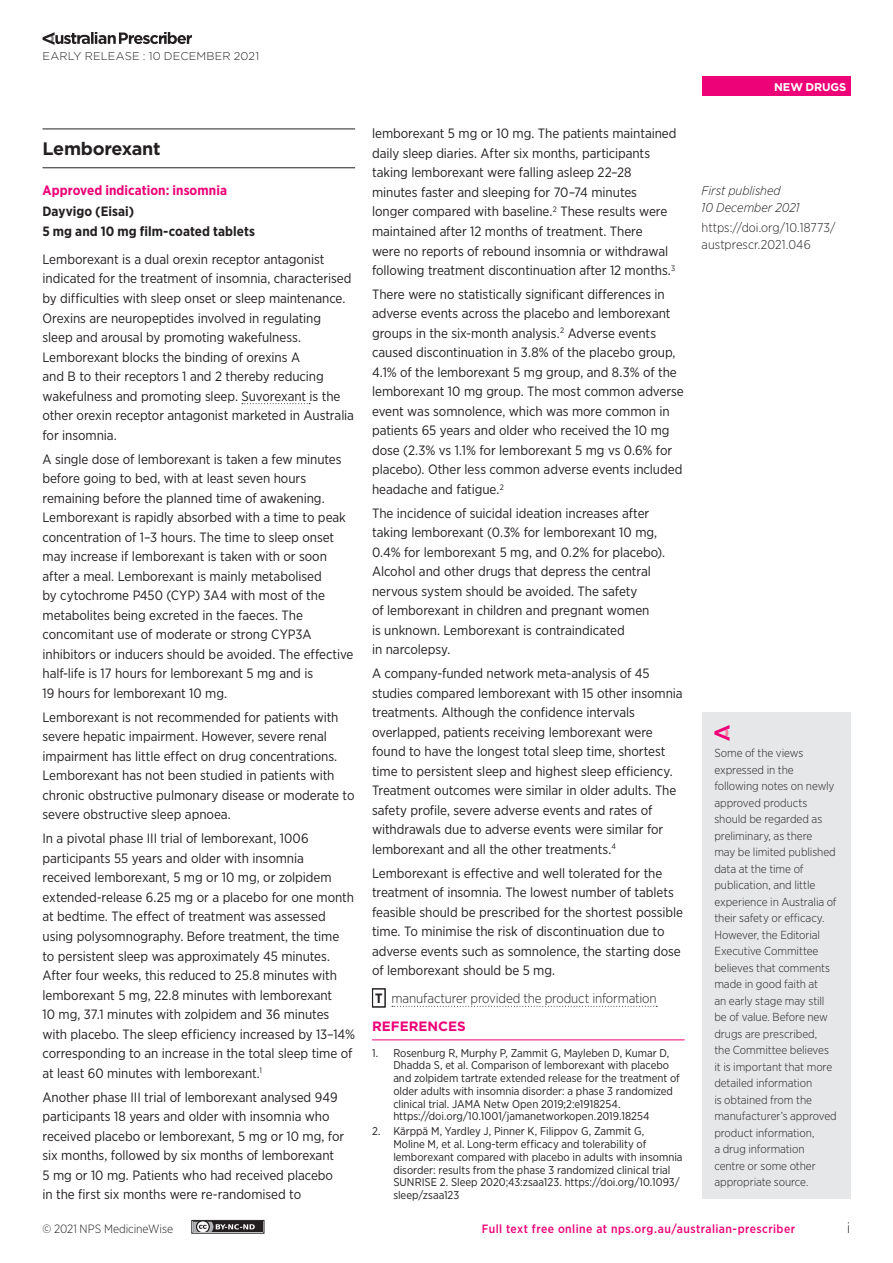
<style>
.page{position:relative;width:893px;height:1263px;background:#fff}
.page>*{position:absolute;margin:0;border:0;box-sizing:border-box;transform-origin:0 0}
.New_Drug_Name{font:700 18px "Gotham";letter-spacing:-.015em;color:#231f20}
.t1{font:300 15px "Gotham";color:#231f20}
.Body_Text{font:13.5px/19.5px "Gotham Narrow";letter-spacing:-.005em;color:#231f20}
.New_Drug_Details{font:700 13.5px "Gotham Narrow";letter-spacing:.005em;color:#231f20}
.T{font:300 13.5px "Gotham Narrow";letter-spacing:-.01em;color:#231f20}
.New_Drug_Indication{font:700 13.5px "Gotham Narrow";letter-spacing:.005em;color:#ed0277}
.New_Drug_References{font:700 13.5px "Gotham";color:#ed0277}
.TT{font:700 13.5px "Gotham Narrow";color:#231f20}
.DOI_Citation_OF{font:300 12.75px/16.5px "Gotham Narrow";color:#231f20}
.Citation_OF{font:italic 300 12.75px/16.5px "Gotham Narrow";color:#231f20}
.t2{font:500 12px "Gotham Narrow";letter-spacing:.035em;color:#ed0277}
.t3{font:300 12px "Gotham Narrow";letter-spacing:-.005em;color:#231f20}
.New_Drugs_Intro{font:300 11.7px/16.5px "Gotham Narrow";letter-spacing:-.005em;color:#231f20}
.References_Text{font:11.25px/12.8px "Gotham Narrow";letter-spacing:-.005em;color:#231f20}
.t4{font:300 11.25px "Gotham";letter-spacing:.015em;color:#231f20}
.t5{font:700 11.25px "Gotham";letter-spacing:-.015em;color:#fff}
</style>
<div class="page">
<svg style="left:43px;top:32px;width:149px;height:13px"></svg>
<div style="left:702px;top:77px;width:148px;height:19px;background:#ed0277"></div>
<div style="left:191px;top:1220px;width:73px;height:13px;border:1px solid #231f20"></div>
<div style="left:193px;top:1222px;width:70px;height:10px;background:#231f20"></div>
<svg style="left:193px;top:1222px;width:62px;height:10px"></svg>
<hr style="left:43px;top:129px;width:312px;height:1px;background:#231f20">
<hr style="left:43px;top:167px;width:312px;height:1px;background:#231f20">
<svg style="left:242px;top:403px;width:68px;height:1px"></svg>
<svg style="left:392px;top:1006px;width:265px;height:1px"></svg>
<hr style="left:372px;top:1039px;width:313px;height:1px;background:#ed0277">
<div style="left:372px;top:988px;width:14px;height:19px;border:1px solid #231f20"></div>
<div style="left:702px;top:712px;width:148px;height:487px;background:#e6e7e9"></div>
<svg style="left:714px;top:725px;width:15px;height:16px"></svg>
<p class="t4" style="left:43px;top:48px;width:218px">EARLY RELEASE : 10 DECEMBER 2021</p>
<p class="New_Drug_Name" style="left:43px;top:136px;width:120px">Lemborexant</p>
<p class="New_Drug_Indication" style="left:43px;top:181px;width:186px">Approved indication: insomnia</p>
<p class="New_Drug_Details" style="left:43px;top:203px;width:93px">Dayvigo (Eisai)</p>
<p class="New_Drug_Details" style="left:43px;top:222px;width:214px">5 mg and 10 mg film-coated tablets</p>
<p class="Body_Text" style="left:43px;top:249px;width:313px">Lemborexant is a dual orexin receptor antagonist indicated for the treatment of insomnia, characterised by difficulties with sleep onset or sleep maintenance.<br>Orexins are neuropeptides involved in regulating sleep and arousal by promoting wakefulness.<br>Lemborexant blocks the binding of orexins A<br>and B to their receptors 1 and 2 thereby reducing wakefulness and promoting sleep. Suvorexant is the other orexin receptor antagonist marketed in Australia for insomnia.</p>
<p class="Body_Text" style="left:43px;top:449px;width:312px">A single dose of lemborexant is taken a few minutes before going to bed, with at least seven hours remaining before the planned time of awakening.<br>Lemborexant is rapidly absorbed with a time to peak concentration of 1–3 hours. The time to sleep onset may increase if lemborexant is taken with or soon after a meal. Lemborexant is mainly metabolised<br>by cytochrome P450 (CYP) 3A4 with most of the metabolites being excreted in the faeces. The concomitant use of moderate or strong CYP3A inhibitors or inducers should be avoided. The effective half-life is 17 hours for lemborexant 5 mg and is<br>19 hours for lemborexant 10 mg.</p>
<p class="Body_Text" style="left:43px;top:707px;width:313px">Lemborexant is not recommended for patients with severe hepatic impairment. However, severe renal impairment has little effect on drug concentrations.<br>Lemborexant has not been studied in patients with chronic obstructive pulmonary disease or moderate to severe obstructive sleep apnoea.</p>
<p class="Body_Text" style="left:43px;top:828px;width:314px">In a pivotal phase III trial of lemborexant, 1006 participants 55 years and older with insomnia received lemborexant, 5 mg or 10 mg, or zolpidem extended-release 6.25 mg or a placebo for one month at bedtime. The effect of treatment was assessed using polysomnography. Before treatment, the time<br>to persistent sleep was approximately 45 minutes.<br>After four weeks, this reduced to 25.8 minutes with lemborexant 5 mg, 22.8 minutes with lemborexant<br>10 mg, 37.1 minutes with zolpidem and 36 minutes with placebo. The sleep efficiency increased by 13–14% corresponding to an increase in the total sleep time of at least 60 minutes with lemborexant.<sup>1</sup></p>
<p class="Body_Text" style="left:43px;top:1087px;width:303px">Another phase III trial of lemborexant analysed 949 participants 18 years and older with insomnia who received placebo or lemborexant, 5 mg or 10 mg, for six months, followed by six months of lemborexant 5 mg or 10 mg. Patients who had received placebo in the first six months were re-randomised to</p>
<p class="t3" style="left:43px;top:1222px;width:132px">© 2021 NPS MedicineWise</p>
<p class="Body_Text" style="left:372px;top:124px;width:306px">lemborexant 5 mg or 10 mg. The patients maintained daily sleep diaries. After six months, participants taking lemborexant were falling asleep 22–28 minutes faster and sleeping for 70–74 minutes longer compared with baseline.<sup>2</sup> These results were maintained after 12 months of treatment. There<br>were no reports of rebound insomnia or withdrawal following treatment discontinuation after 12 months.<sup>3</sup></p>
<p class="Body_Text" style="left:372px;top:284px;width:313px">There were no statistically significant differences in adverse events across the placebo and lemborexant groups in the six-month analysis.<sup>2</sup> Adverse events caused discontinuation in 3.8% of the placebo group, 4.1% of the lemborexant 5 mg group, and 8.3% of the lemborexant 10 mg group. The most common adverse event was somnolence, which was more common in patients 65 years and older who received the 10 mg dose (2.3% vs 1.1% for lemborexant 5 mg vs 0.6% for placebo). Other less common adverse events included headache and fatigue.<sup>2</sup></p>
<p class="Body_Text" style="left:372px;top:503px;width:295px">The incidence of suicidal ideation increases after taking lemborexant (0.3% for lemborexant 10 mg, 0.4% for lemborexant 5 mg, and 0.2% for placebo).<br>Alcohol and other drugs that depress the central nervous system should be avoided. The safety<br>of lemborexant in children and pregnant women<br>is unknown. Lemborexant is contraindicated<br>in narcolepsy.</p>
<p class="Body_Text" style="left:372px;top:663px;width:312px">A company-funded network meta-analysis of 45 studies compared lemborexant with 15 other insomnia treatments. Although the confidence intervals overlapped, patients receiving lemborexant were found to have the longest total sleep time, shortest time to persistent sleep and highest sleep efficiency.<br>Treatment outcomes were similar in older adults. The safety profile, severe adverse events and rates of withdrawals due to adverse events were similar for lemborexant and all the other treatments.<sup>4</sup></p>
<p class="Body_Text" style="left:372px;top:863px;width:313px">Lemborexant is effective and well tolerated for the treatment of insomnia. The lowest number of tablets feasible should be prescribed for the shortest possible time. To minimise the risk of discontinuation due to adverse events such as somnolence, the starting dose of lemborexant should be 5 mg.</p>
<p class="TT" style="left:375px;top:990px;width:9px">T</p>
<p class="T" style="left:392px;top:990px;width:267px">manufacturer provided the product information</p>
<p class="New_Drug_References" style="left:372px;top:1017px;width:95px">REFERENCES</p>
<p class="References_Text" style="left:393px;top:1046px;width:288px;text-indent:-21px">1. Rosenburg R, Murphy P, Zammit G, Mayleben D, Kumar D, Dhadda S, et al. Comparison of lemborexant with placebo and zolpidem tartrate extended release for the treatment of older adults with insomnia disorder: a phase 3 randomized clinical trial. JAMA Netw Open 2019;2:e1918254. https://doi.org/10.1001/jamanetworkopen.2019.18254</p>
<p class="References_Text" style="left:393px;top:1125px;width:291px;text-indent:-21px">2. Kärppä M, Yardley J, Pinner K, Filippov G, Zammit G,<br>Moline M, et al. Long-term efficacy and tolerability of lemborexant compared with placebo in adults with insomnia disorder: results from the phase 3 randomized clinical trial SUNRISE 2. Sleep 2020;43:zsaa123. https://doi.org/10.1093/ sleep/zsaa123</p>
<p class="t5" style="left:774px;top:79px;width:74px">NEW DRUGS</p>
<p class="Citation_OF" style="left:702px;top:182px;width:100px">First published<br>10 December 2021</p>
<p class="DOI_Citation_OF" style="left:702px;top:219px;width:135px">https://doi.org/10.18773/ austprescr.2021.046</p>
<p class="New_Drugs_Intro" style="left:714px;top:745px;width:124px">Some of the views expressed in the following notes on newly approved products should be regarded as preliminary, as there<br>may be limited published data at the time of publication, and little experience in Australia of their safety or efficacy.<br>However, the Editorial<br>Executive Committee believes that comments made in good faith at<br>an early stage may still be of value. Before new drugs are prescribed,<br>the Committee believes it is important that more detailed information<br>is obtained from the manufacturer’s approved product information,<br>a drug information centre or some other appropriate source.</p>
<p class="t2" style="left:482px;top:1221px;width:315px">Full text free online at nps.org.au/australian-prescriber</p>
<p class="t1" style="left:847px;top:1218px;width:5px">i</p>
</div>
